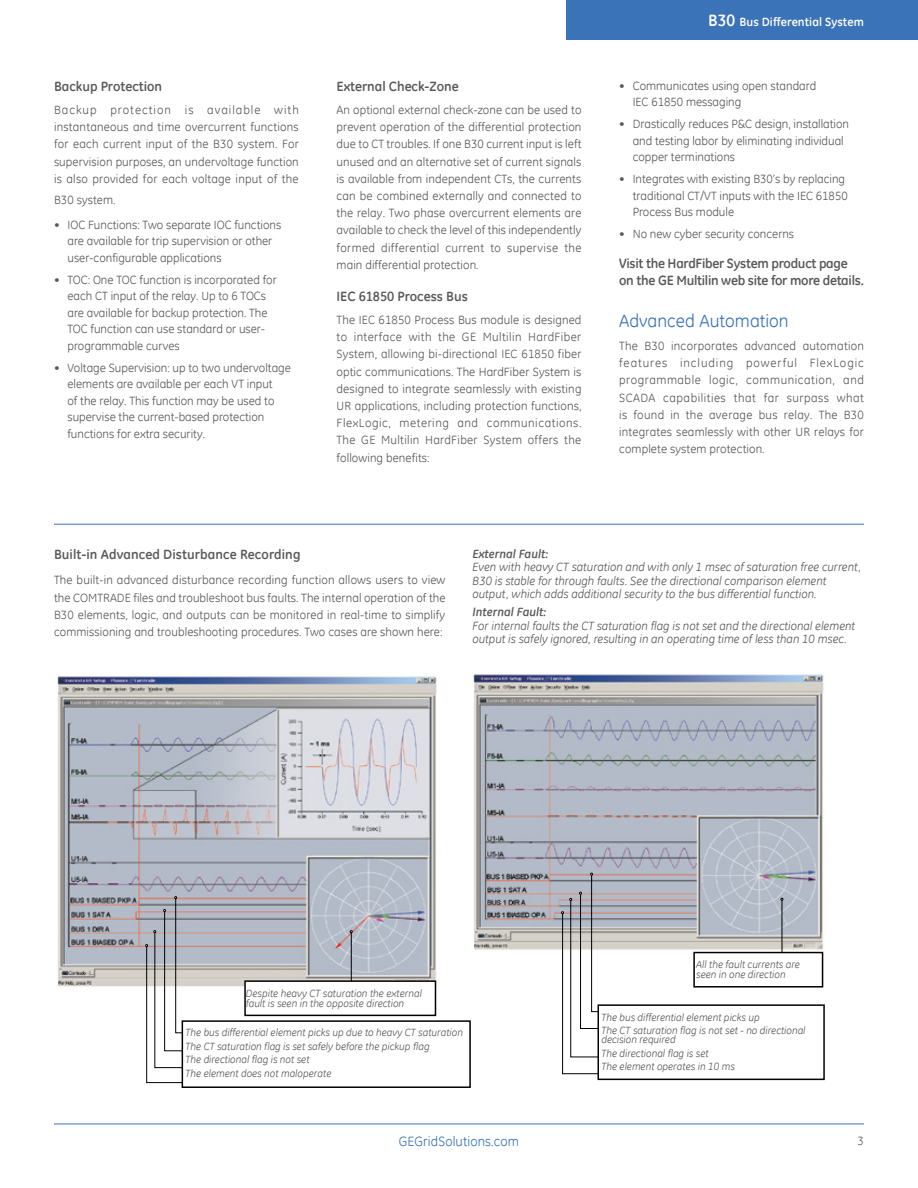
<style>
.page{position:relative;width:918px;height:1188px;background:#fff}
.page>*{position:absolute;margin:0;border:0;box-sizing:border-box;transform-origin:0 0}
.t1{font:18px "GE Inspira";color:#3b73b9}
.t2{font:700 13.5px "GE Inspira";color:#58595b}
.t3{font:700 13.5px/17.2px "GE Inspira";letter-spacing:-.02em;color:#58595b}
.t4{font:13.5px "GE Inspira";letter-spacing:.005em;color:#3b73b9}
.t5{font:12px/17.2px "GE Inspira";color:#58595b}
.t6{font:italic 12px/13.5px "GE Inspira";color:#58595b}
.t7{font:italic 700 12px "GE Inspira";color:#58595b}
.t8{font:700 12px "GE Inspira";letter-spacing:.005em;color:#fff}
.t9{font:italic 10.5px/13.5px "GE Inspira";color:#58595b}
.s1{font-size:16.5px}
</style>
<div class="page">
<div style="left:566px;top:0;width:352px;height:40px;background:#3b73b9"></div>
<hr style="left:54px;top:1124px;width:810px;height:1px;background:#3b73b9">
<hr style="left:54px;top:524px;width:810px;height:1px;background:#3b73b9">
<img style="left:56px;top:676px;width:381px;height:323px">
<svg style="left:145px;top:896px;width:50px;height:187px"></svg>
<div style="left:182px;top:1021px;width:288px;height:66px;background:#fff"></div>
<div style="left:182px;top:1020px;width:289px;height:68px;border:2px solid #000"></div>
<hr style="left:351px;top:932px;width:1px;height:50px;background:#000">
<div style="left:245px;top:981px;width:190px;height:34px;background:#fff"></div>
<div style="left:244px;top:980px;width:192px;height:36px;border:2px solid #000"></div>
<img style="left:472px;top:674px;width:352px;height:278px">
<svg style="left:561px;top:873px;width:50px;height:201px"></svg>
<div style="left:598px;top:1005px;width:226px;height:74px;background:#fff"></div>
<div style="left:598px;top:1004px;width:227px;height:76px;border:2px solid #000"></div>
<hr style="left:782px;top:900px;width:1px;height:68px;background:#000">
<div style="left:694px;top:953px;width:129px;height:34px;background:#fff"></div>
<div style="left:693px;top:952px;width:130px;height:36px;border:2px solid #000"></div>
<p class="t2" style="left:54px;top:78px;width:110px">Backup Protection</p>
<p class="t5" style="left:54px;top:101px;width:246px;text-align:justify">Backup protection is available with instantaneous and time overcurrent functions for each current input of the B30 system. For supervision purposes, an undervoltage function is also provided for each voltage input of the</p>
<p class="t5" style="left:54px;top:191px;width:63px">B30 system.</p>
<p class="t5" style="left:68px;top:216px;width:215px;line-height:16.5px;text-indent:-14px">• IOC Functions: Two separate IOC functions are available for trip supervision or other user-configurable applications</p>
<p class="t5" style="left:68px;top:271px;width:211px;line-height:16.5px;text-indent:-14px">• TOC: One TOC function is incorporated for each CT input of the relay. Up to 6 TOCs are available for backup protection. The TOC function can use standard or user&shy;programmable curves</p>
<p class="t5" style="left:68px;top:359px;width:225px;line-height:16.5px;text-indent:-14px">• Voltage Supervision: up to two undervoltage elements are available per each VT input<br>of the relay. This function may be used to supervise the current-based protection functions for extra security.</p>
<p class="t2" style="left:337px;top:78px;width:124px">External Check-Zone</p>
<p class="t5" style="left:337px;top:101px;width:246px;text-align:justify">An optional external check-zone can be used to prevent operation of the differential protection due to CT troubles. If one B30 current input is left unused and an alternative set of current signals is available from independent CTs, the currents can be combined externally and connected to the relay. Two phase overcurrent elements are available to check the level of this independently formed differential current to supervise the main differential protection.</p>
<p class="t2" style="left:337px;top:288px;width:133px">IEC 61850 Process Bus</p>
<p class="t5" style="left:337px;top:311px;width:246px;text-align:justify">The IEC 61850 Process Bus module is designed to interface with the GE Multilin HardFiber System, allowing bi-directional IEC 61850 fiber optic communications. The HardFiber System is designed to integrate seamlessly with existing UR applications, including protection functions, FlexLogic, metering and communications.<br>The GE Multilin HardFiber System offers the following benefits:</p>
<p class="t8" style="left:708px;top:15px;width:157px"><span class="s1">B30</span> Bus Differential System</p>
<p class="t5" style="left:633px;top:77px;width:185px;line-height:16.5px;text-indent:-14px">• Communicates using open standard<br>IEC 61850 messaging</p>
<p class="t5" style="left:633px;top:116px;width:218px;line-height:16.5px;text-indent:-14px">• Drastically reduces P&amp;C design, installation and testing labor by eliminating individual copper terminations</p>
<p class="t5" style="left:633px;top:171px;width:217px;line-height:16.5px;text-indent:-14px">• Integrates with existing B30’s by replacing traditional CT/VT inputs with the IEC 61850<br>Process Bus module</p>
<p class="t5" style="left:619px;top:225px;width:177px">• No new cyber security concerns</p>
<p class="t3" style="left:619px;top:254px;width:246px">Visit the HardFiber System product page on the GE Multilin web site for more details.</p>
<h1 class="t1" style="left:619px;top:309px;width:171px">Advanced Automation</h1>
<p class="t5" style="left:619px;top:337px;width:246px;text-align:justify">The B30 incorporates advanced automation features including powerful FlexLogic programmable logic, communication, and SCADA capabilities that far surpass what is found in the average bus relay. The B30 integrates seamlessly with other UR relays for complete system protection.</p>
<p class="t2" style="left:54px;top:546px;width:248px">Built-in Advanced Disturbance Recording</p>
<p class="t5" style="left:54px;top:571px;width:393px;text-align:justify">The built-in advanced disturbance recording function allows users to view the COMTRADE files and troubleshoot bus faults. The internal operation of the B30 elements, logic, and outputs can be monitored in real-time to simplify commissioning and troubleshooting procedures. Two cases are shown here:</p>
<p class="t7" style="left:472px;top:546px;width:77px">External Fault:</p>
<p class="t6" style="left:472px;top:560px;width:390px">Even with heavy CT saturation and with only 1 msec of saturation free current,<br>B30 is stable for through faults. See the directional comparison element output, which adds additional security to the bus differential function.</p>
<p class="t7" style="left:472px;top:605px;width:75px">Internal Fault:</p>
<p class="t6" style="left:472px;top:619px;width:384px">For internal faults the CT saturation flag is not set and the directional element output is safely ignored, resulting in an operating time of less than 10 msec.</p>
<p class="t9" style="left:246px;top:988px;width:178px;line-height:10.5px">Despite heavy CT saturation the external fault is seen in the opposite direction</p>
<p class="t9" style="left:186px;top:1026px;width:279px">The bus differential element picks up due to heavy CT saturation The CT saturation flag is set safely before the pickup flag<br>The directional flag is not set<br>The element does not maloperate</p>
<p class="t9" style="left:696px;top:959px;width:105px;line-height:10.5px">All the fault currents are seen in one direction</p>
<p class="t9" style="left:601px;top:1010px;width:206px">The bus differential element picks up<br>The CT saturation flag is not set - no directional</p>
<p class="t9" style="left:601px;top:1033px;width:135px">decision required<br>The directional flag is set<br>The element operates in 10 ms</p>
<p class="t4" style="left:399px;top:1132px;width:122px">GEGridSolutions.com</p>
<p class="t5" style="left:858px;top:1131px;width:8px">3</p>
</div>
